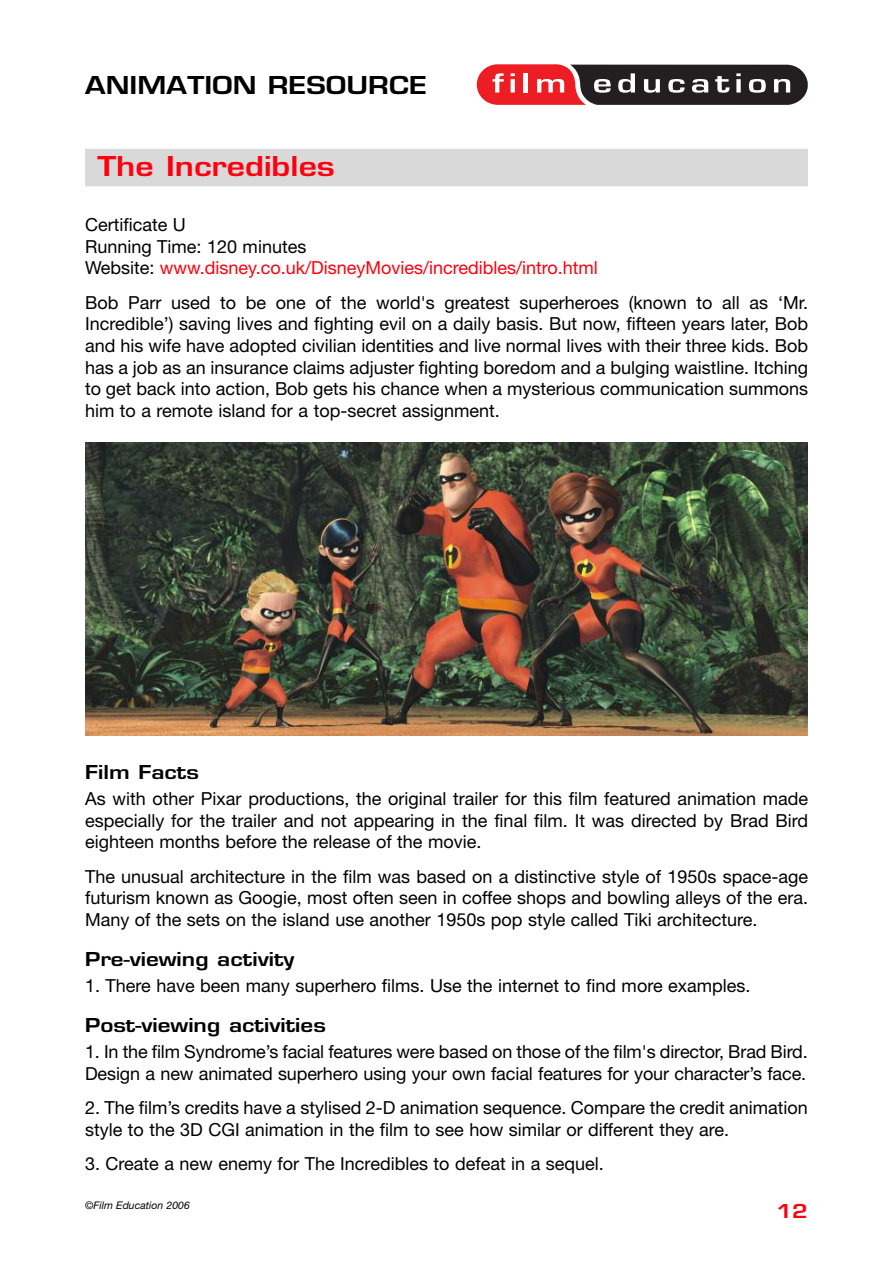
<style>
.page{position:relative;width:893px;height:1263px;background:#fff}
.page>*{position:absolute;margin:0;border:0;box-sizing:border-box;transform-origin:0 0}
.t1{font:700 30px "Eurose";color:#ff000f}
.t2{font:700 27px "Eurose";color:#000}
.t3{font:700 21px "Eurose";color:#000}
.t4{font:700 21px "Eurose";color:#ff000f}
.t5{font:18px/21.6px "Helvetica Neue";color:#000;text-align:justify}
.t6{font:18px/21.6px "Helvetica Neue";color:#ff000f}
.t7{font:italic 10.5px "Helvetica Neue";color:#000}
.s1{color:#000}
</style>
<div class="page">
<div style="left:85px;top:149px;width:723px;height:37px;background:#d9d9d9"></div>
<svg style="left:477px;top:64px;width:331px;height:41px;background:#7c4749"></svg>
<img style="left:85px;top:442px;width:723px;height:293px">
<h2 class="t2" style="left:85px;top:76px;width:343px">ANIMATION RESOURCE</h2>
<h1 class="t1" style="left:97px;top:156px;width:239px">The Incredibles</h1>
<p class="t6" style="left:85px;top:216px;width:514px"><span class="s1">Certificate U<br>Running Time: 120 minutes<br>Website:</span> www.disney.co.uk/DisneyMovies/incredibles/intro.html</p>
<p class="t5" style="left:85px;top:293px;width:725px">Bob Parr used to be one of the world's greatest superheroes (known to all as ‘Mr.<br>Incredible’) saving lives and fighting evil on a daily basis. But now, fifteen years later, Bob and his wife have adopted civilian identities and live normal lives with their three kids. Bob has a job as an insurance claims adjuster fighting boredom and a bulging waistline. Itching to get back into action, Bob gets his chance when a mysterious communication summons him to a remote island for a top-secret assignment.</p>
<p class="t3" style="left:85px;top:765px;width:115px">Film Facts</p>
<p class="t5" style="left:85px;top:790px;width:725px">As with other Pixar productions, the original trailer for this film featured animation made especially for the trailer and not appearing in the final film. It was directed by Brad Bird eighteen months before the release of the movie.</p>
<p class="t5" style="left:85px;top:867px;width:724px">The unusual architecture in the film was based on a distinctive style of 1950s space-age futurism known as Googie, most often seen in coffee shops and bowling alleys of the era.<br>Many of the sets on the island use another 1950s pop style called Tiki architecture.</p>
<p class="t3" style="left:85px;top:952px;width:211px">Pre-viewing activity</p>
<p class="t5" style="left:85px;top:976px;width:667px">1. There have been many superhero films. Use the internet to find more examples.</p>
<p class="t3" style="left:85px;top:1018px;width:242px">Post-viewing activities</p>
<p class="t5" style="left:85px;top:1043px;width:724px">1. In the film Syndrome’s facial features were based on those of the film's director, Brad Bird.<br>Design a new animated superhero using your own facial features for your character’s face.</p>
<p class="t5" style="left:85px;top:1098px;width:724px">2. The film’s credits have a stylised 2-D animation sequence. Compare the credit animation style to the 3D CGI animation in the film to see how similar or different they are.</p>
<p class="t5" style="left:85px;top:1154px;width:520px">3. Create a new enemy for The Incredibles to defeat in a sequel.</p>
<p class="t7" style="left:85px;top:1199px;width:106px">©Film Education 2006</p>
<p class="t4" style="left:776px;top:1204px;width:33px">12</p>
</div>
